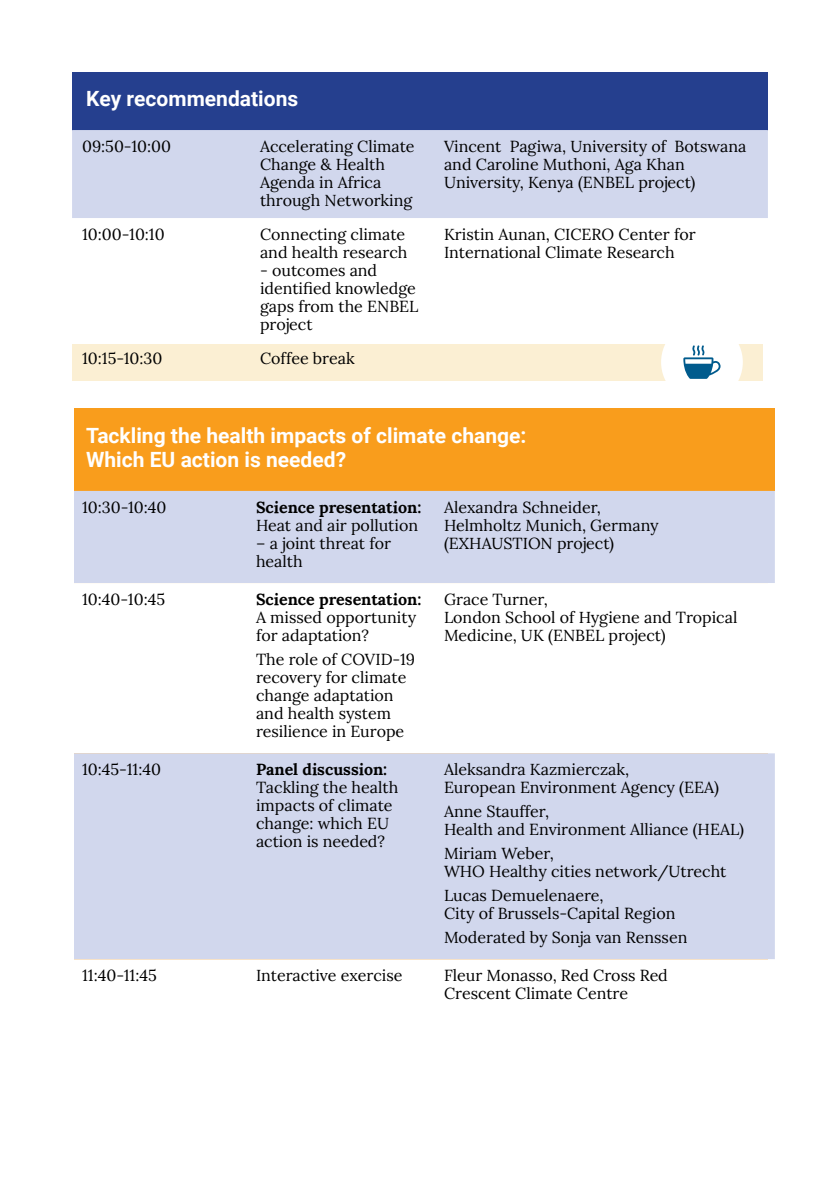
<style>
.page{position:relative;width:840px;height:1191px;background:#fff}
.page>*{position:absolute;margin:0;border:0;box-sizing:border-box;transform-origin:0 0}
.t1{font:700 21px/24px "Roboto";color:#fff}
.Tabell__Celler{font:16px/18px "Lora";color:#000}
.Tabell__Celler-2{font:700 16px/18px "Lora";color:#000}
.s1{font-weight:400}
.s2{font-weight:700}
</style>
<div class="page">
<div style="left:72px;top:72px;width:695px;height:58px;background:#253f8e"></div>
<div style="left:72px;top:130px;width:695px;height:88px;background:#d1d7ed"></div>
<svg style="left:72px;top:344px;width:691px;height:37px"></svg>
<div style="left:72px;top:409px;width:702px;height:82px;background:#f99d1c"></div>
<div style="left:74px;top:491px;width:700px;height:92px;background:#d1d7ed"></div>
<div style="left:74px;top:753px;width:700px;height:207px;background:#d1d7ed"></div>
<div style="left:72px;top:345px;width:690px;height:36px;background:#fbefd3"></div>
<div style="left:660px;top:321px;width:82px;height:82px;background:#fff;border-radius:50%"></div>
<svg style="left:683px;top:345px;width:37px;height:34px"></svg>
<div style="left:37px;top:405px;width:37px;height:700px;background:#fff"></div>
<h3 class="t1" style="left:86px;top:86px;width:213px">Key recommendations</h3>
<p class="Tabell__Celler" style="left:82px;top:136px;width:90px">09:50-10:00</p>
<p class="Tabell__Celler" style="left:260px;top:136px;width:156px">Accelerating Climate<br>Change &amp; Health<br>Agenda in Africa through Networking</p>
<p class="Tabell__Celler" style="left:444px;top:136px;width:304px">Vincent Pagiwa, University of Botswana and Caroline Muthoni, Aga Khan<br>University, Kenya (ENBEL project)</p>
<p class="Tabell__Celler" style="left:82px;top:224px;width:84px">10:00-10:10</p>
<p class="Tabell__Celler" style="left:260px;top:224px;width:149px">Connecting climate and health research</p>
<p class="Tabell__Celler" style="left:260px;top:260px;width:160px">- outcomes and identified knowledge gaps from the ENBEL project</p>
<p class="Tabell__Celler" style="left:444px;top:224px;width:253px">Kristin Aunan, CICERO Center for<br>International Climate Research</p>
<p class="Tabell__Celler" style="left:82px;top:349px;width:82px">10:15-10:30</p>
<p class="Tabell__Celler" style="left:260px;top:349px;width:96px">Coffee break</p>
<h3 class="t1" style="left:86px;top:422px;width:441px">Tackling the health impacts of climate change:<br>Which EU action is needed?</h3>
<p class="Tabell__Celler" style="left:82px;top:497px;width:86px">10:30-10:40</p>
<p class="Tabell__Celler-2" style="left:256px;top:496px;width:167px">Science presentation:<br><span class="s1">Heat and air pollution</span></p>
<p class="Tabell__Celler" style="left:256px;top:533px;width:136px">– a joint threat for health</p>
<p class="Tabell__Celler" style="left:444px;top:497px;width:216px">Alexandra Schneider,<br>Helmholtz Munich, Germany (EXHAUSTION project)</p>
<p class="Tabell__Celler" style="left:82px;top:589px;width:84px">10:40-10:45</p>
<p class="Tabell__Celler" style="left:256px;top:589px;width:167px"><span class="s2">Science presentation:<br></span>A missed opportunity for adaptation?</p>
<p class="Tabell__Celler" style="left:256px;top:649px;width:160px">The role of COVID-19 recovery for climate change adaptation and health system resilience in Europe</p>
<p class="Tabell__Celler" style="left:444px;top:589px;width:295px">Grace Turner,<br>London School of Hygiene and Tropical<br>Medicine, UK (ENBEL project)</p>
<p class="Tabell__Celler" style="left:82px;top:759px;width:80px">10:45-11:40</p>
<p class="Tabell__Celler" style="left:256px;top:759px;width:144px"><span class="s2">Panel discussion:<br></span>Tackling the health impacts of climate change: which EU action is needed?</p>
<p class="Tabell__Celler" style="left:444px;top:759px;width:276px">Aleksandra Kazmierczak,<br>European Environment Agency (EEA)</p>
<p class="Tabell__Celler" style="left:444px;top:801px;width:301px">Anne Stauffer,<br>Health and Environment Alliance (HEAL)</p>
<p class="Tabell__Celler" style="left:444px;top:843px;width:284px">Miriam Weber,<br>WHO Healthy cities network/Utrecht</p>
<p class="Tabell__Celler" style="left:444px;top:885px;width:233px">Lucas Demuelenaere,<br>City of Brussels-Capital Region</p>
<p class="Tabell__Celler" style="left:444px;top:927px;width:245px">Moderated by Sonja van Renssen</p>
<p class="Tabell__Celler" style="left:82px;top:965px;width:76px">11:40-11:45</p>
<p class="Tabell__Celler" style="left:256px;top:965px;width:148px">Interactive exercise</p>
<p class="Tabell__Celler" style="left:444px;top:965px;width:225px">Fleur Monasso, Red Cross Red<br>Crescent Climate Centre</p>
</div>
